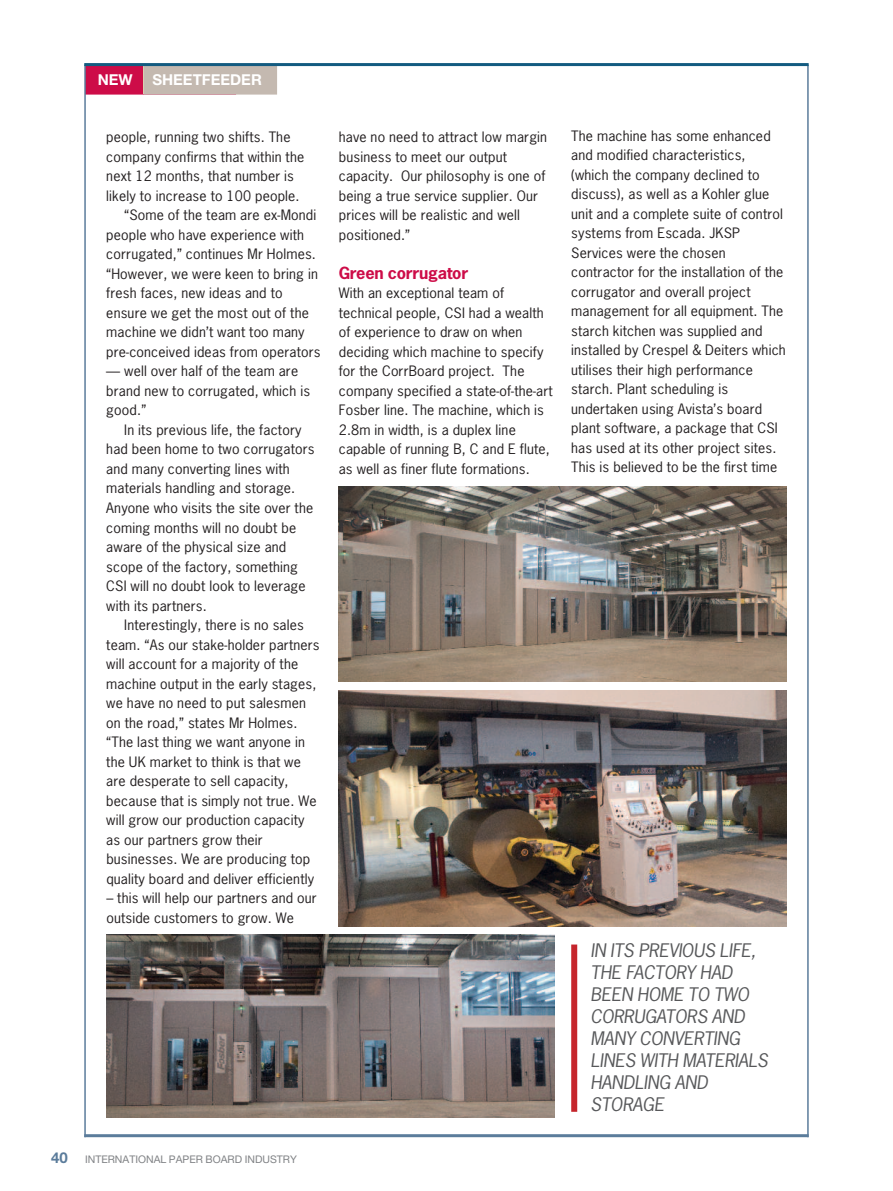
<style>
.page{position:relative;width:893px;height:1191px;background:#fff}
.page>*{position:absolute;margin:0;border:0;box-sizing:border-box;transform-origin:0 0}
.t1{font:italic 17.55px/21.9px "News Gothic";letter-spacing:-.01em;color:#57585a;scale:1.04 1}
.t2{font:700 15.75px "News Gothic";letter-spacing:-.015em;color:#cd0c48;scale:1.04 1}
.t3{font:700 15px "Helvetica Neue";color:#fff}
.t4{font:13.5px/19.5px "News Gothic";letter-spacing:.01em;color:#231f20;scale:1.04 1}
.t5{font:10.5px "Helvetica Neue";color:#808285}
.s1{font-weight:700;font-size:15px;color:#5b7c9b}
</style>
<div class="page">
<div style="left:85px;top:65px;width:151px;height:30px;background:#cd0c48"></div>
<div style="left:144px;top:65px;width:133px;height:30px;background:#c4b9b0"></div>
<hr style="left:84px;top:65px;width:2px;height:1072px;background:#5b7c9b">
<hr style="left:807px;top:65px;width:2px;height:1072px;background:#5b7c9b">
<hr style="left:84px;top:1134px;width:725px;height:3px;background:#5b7c9b">
<hr style="left:84px;top:63px;width:725px;height:3px;background:#135b80">
<img style="left:339px;top:690px;width:448px;height:236px">
<img style="left:339px;top:486px;width:448px;height:195px">
<img style="left:106px;top:935px;width:448px;height:183px">
<div style="left:571px;top:944px;width:6px;height:167px;background:#c5252c"></div>
<p class="t3" style="left:98px;top:71px;width:36px">NEW</p>
<p class="t3" style="left:152px;top:71px;width:111px">SHEETFEEDER</p>
<p class="t4" style="left:106px;top:128px;width:179px">people, running two shifts. The</p>
<p class="t4" style="left:106px;top:147px;width:192px">company confirms that within the</p>
<p class="t4" style="left:106px;top:167px;width:182px">next 12 months, that number is</p>
<p class="t4" style="left:106px;top:186px;width:187px">likely to increase to 100 people.</p>
<p class="t4" style="left:124px;top:206px;width:186px">“Some of the team are ex-Mondi</p>
<p class="t4" style="left:106px;top:225px;width:192px">people who have experience with</p>
<p class="t4" style="left:106px;top:245px;width:203px">corrugated,” continues Mr Holmes.</p>
<p class="t4" style="left:106px;top:264px;width:205px">“However, we were keen to bring in</p>
<p class="t4" style="left:106px;top:284px;width:171px">fresh faces, new ideas and to</p>
<p class="t4" style="left:106px;top:303px;width:196px">ensure we get the most out of the</p>
<p class="t4" style="left:106px;top:323px;width:192px">machine we didn’t want too many</p>
<p class="t4" style="left:106px;top:342px;width:208px">pre-conceived ideas from operators</p>
<p class="t4" style="left:106px;top:362px;width:197px">— well over half of the team are brand new to corrugated, which is good.”</p>
<p class="t4" style="left:106px;top:420px;width:202px;text-indent:18px">In its previous life, the factory had been home to two corrugators and many converting lines with materials handling and storage.<br>Anyone who visits the site over the coming months will no doubt be aware of the physical size and scope of the factory, something<br>CSI will no doubt look to leverage with its partners.</p>
<p class="t4" style="left:106px;top:615px;width:207px;text-indent:18px">Interestingly, there is no sales team. “As our stake-holder partners will account for a majority of the machine output in the early stages, we have no need to put salesmen on the road,” states Mr Holmes. “The last thing we want anyone in the UK market to think is that we are desperate to sell capacity, because that is simply not true. We will grow our production capacity as our partners grow their businesses. We are producing top quality board and deliver efficiently</p>
<p class="t4" style="left:106px;top:888px;width:204px">– this will help our partners and our outside customers to grow. We</p>
<p class="t4" style="left:339px;top:128px;width:202px">have no need to attract low margin business to meet our output capacity. Our philosophy is one of being a true service supplier. Our prices will be realistic and well positioned.”</p>
<p class="t2" style="left:339px;top:264px;width:126px">Green corrugator</p>
<p class="t4" style="left:339px;top:284px;width:207px">With an exceptional team of technical people, CSI had a wealth of experience to draw on when deciding which machine to specify for the CorrBoard project. The company specified a state-of-the-art<br>Fosber line. The machine, which is<br>2.8m in width, is a duplex line capable of running B, C and E flute, as well as finer flute formations.</p>
<p class="t5" style="left:51px;top:1153px;width:247px"><span class="s1">40</span> INTERNATIONAL PAPER BOARD INDUSTRY</p>
<p class="t4" style="left:571px;top:126px;width:208px">The machine has some enhanced and modified characteristics, (which the company declined to discuss), as well as a Kohler glue unit and a complete suite of control systems from Escada. JKSP<br>Services were the chosen contractor for the installation of the corrugator and overall project management for all equipment. The starch kitchen was supplied and installed by Crespel &amp; Deiters which utilises their high performance starch. Plant scheduling is undertaken using Avista’s board plant software, a package that CSI has used at its other project sites.<br>This is believed to be the first time</p>
<p class="t1" style="left:590px;top:939px;width:172px">IN ITS PREVIOUS LIFE,<br>THE FACTORY HAD<br>BEEN HOME TO TWO<br>CORRUGATORS AND<br>MANY CONVERTING<br>LINES WITH MATERIALS<br>HANDLING AND<br>STORAGE</p>
</div>
